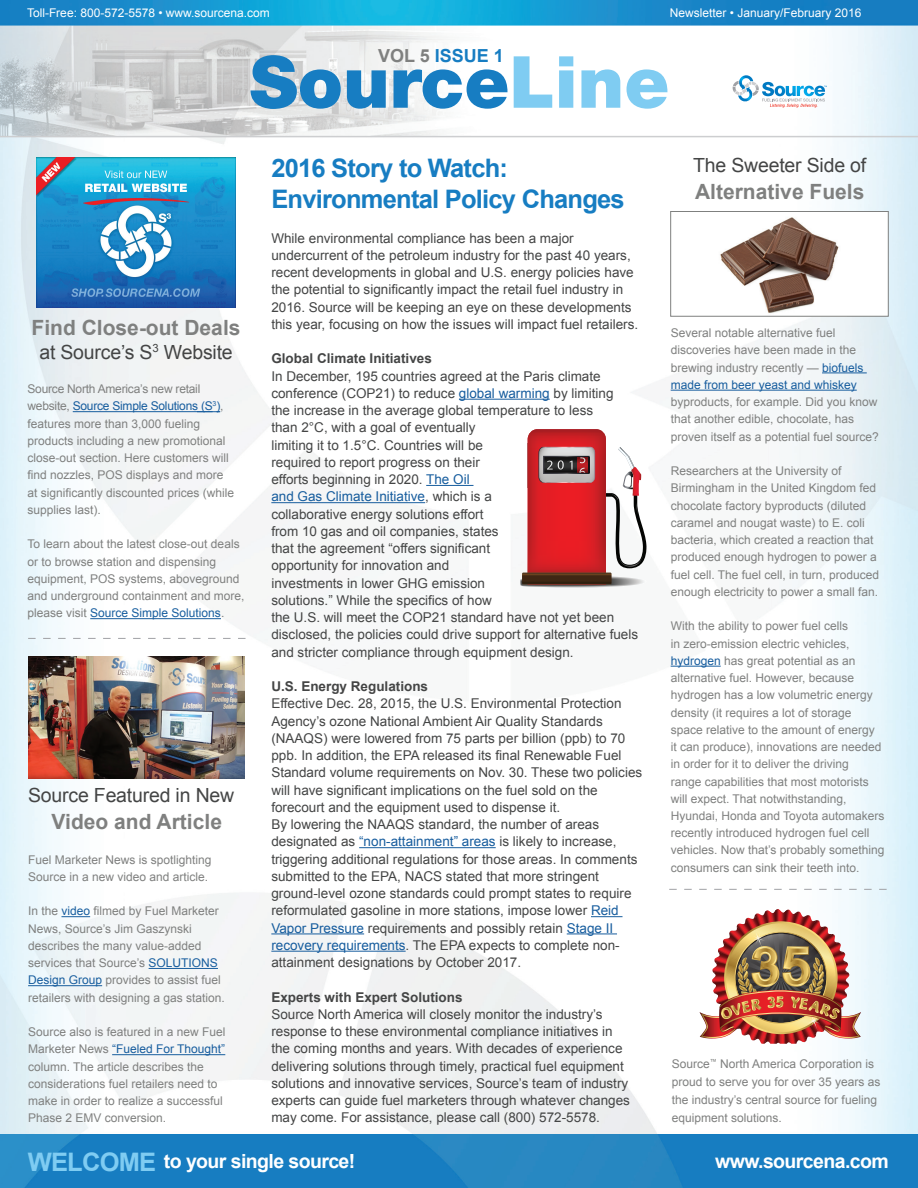
<style>
.page{position:relative;width:918px;height:1188px;background:#fff}
.page>*{position:absolute;margin:0;border:0;box-sizing:border-box;transform-origin:0 0}
.t1{font:700 25.5px/31.5px "Arial";letter-spacing:-.03em;color:#177dc2}
.t2{font:700 21px "Arial";color:#7f807f}
.t3{font:19.5px "Arial";letter-spacing:-.01em;color:#444545}
.t4{font:700 19.5px "Arial";letter-spacing:-.03em;color:#fff}
.t5{font:700 18px "Arial";color:#177dc2}
.t6{font:13.5px/17.2px "Arial";color:#444545}
.t7{font:700 13.5px "Arial";color:#444545}
.t8{font:12px/17.2px "Arial";color:#7f807f}
.t9{font:12px "Arial";color:#fff}
.s1{color:#7f807f}
.s2{color:#175d9e}
.s3{font-size:25.5px;color:#7fccf2}
</style>
<div class="page">
<img style="left:0;top:0;width:918px;height:1188px">
<svg style="left:251px;top:55px;width:90px;height:54px;background:#6ea8cf"></svg>
<svg style="left:347px;top:70px;width:39px;height:39px;background:#4b98cd"></svg>
<svg style="left:394px;top:69px;width:113px;height:40px"></svg>
<svg style="left:514px;top:56px;width:38px;height:52px"></svg>
<svg style="left:559px;top:56px;width:14px;height:52px"></svg>
<svg style="left:581px;top:69px;width:39px;height:39px"></svg>
<svg style="left:627px;top:69px;width:40px;height:40px"></svg>
<svg style="left:732px;top:75px;width:95px;height:33px"></svg>
<hr style="left:0;top:136px;width:918px;height:1px;background:#cdced0">
<hr style="left:459px;top:399px;width:91px;height:1px;background:#175d9e">
<hr style="left:426px;top:485px;width:47px;height:1px;background:#175d9e">
<hr style="left:271px;top:502px;width:154px;height:1px;background:#175d9e">
<hr style="left:359px;top:847px;width:137px;height:1px;background:#175d9e">
<hr style="left:591px;top:916px;width:32px;height:1px;background:#175d9e">
<hr style="left:271px;top:933px;width:93px;height:1px;background:#175d9e">
<hr style="left:567px;top:933px;width:50px;height:1px;background:#175d9e">
<hr style="left:271px;top:951px;width:135px;height:1px;background:#175d9e">
<hr style="left:822px;top:372px;width:45px;height:1px;background:#175d9e">
<hr style="left:671px;top:390px;width:186px;height:1px;background:#175d9e">
<hr style="left:671px;top:666px;width:50px;height:1px;background:#175d9e">
<svg style="left:28px;top:638px;width:218px;height:1px"></svg>
<hr style="left:73px;top:411px;width:140px;height:1px;background:#175d9e">
<hr style="left:90px;top:618px;width:131px;height:1px;background:#175d9e">
<img style="left:36px;top:158px;width:200px;height:150px">
<svg style="left:669px;top:889px;width:218px;height:1px"></svg>
<img style="left:700px;top:908px;width:161px;height:136px">
<svg style="left:61px;top:916px;width:29px;height:1px"></svg>
<hr style="left:149px;top:968px;width:69px;height:1px;background:#175d9e">
<hr style="left:28px;top:985px;width:74px;height:1px;background:#175d9e">
<hr style="left:112px;top:1054px;width:113px;height:1px;background:#175d9e">
<img style="left:28px;top:657px;width:216px;height:121px">
<svg style="left:521px;top:429px;width:125px;height:159px"></svg>
<div style="left:671px;top:212px;width:217px;height:104px;background:#fff"></div>
<img style="left:720px;top:217px;width:119px;height:96px">
<div style="left:670px;top:211px;width:219px;height:106px;border:1px solid #7f807f"></div>
<p class="t9" style="left:27px;top:4px;width:244px">Toll-Free: 800-572-5578 • www.sourcena.com</p>
<p class="t9" style="left:670px;top:4px;width:193px">Newsletter • January/February 2016</p>
<h3 class="t5" style="left:378px;top:44px;width:127px"><span class="s1">VOL 5</span> ISSUE 1</h3>
<h2 class="t2" style="left:32px;top:313px;width:210px">Find Close-out Deals</h2>
<h3 class="t3" style="left:39px;top:339px;width:195px">at Source’s S<sup>3</sup> Website</h3>
<p class="t8" style="left:28px;top:380px;width:208px">Source North America’s new retail website, <span class="s2">Source Simple Solutions (S</span><sup>3</sup><span class="s2">)</span>, features more than 3,000 fueling products including a new promotional close-out section. Here customers will find nozzles, POS displays and more at significantly discounted prices (while supplies last).</p>
<p class="t8" style="left:28px;top:536px;width:219px">To learn about the latest close-out deals or to browse station and dispensing equipment, POS systems, aboveground and underground containment and more, please visit <span class="s2">Source Simple Solutions</span>.</p>
<h3 class="t3" style="left:28px;top:783px;width:208px">Source Featured in New</h3>
<h2 class="t2" style="left:52px;top:808px;width:172px">Video and Article</h2>
<p class="t8" style="left:28px;top:851px;width:185px">Fuel Marketer News is spotlighting<br>Source in a new video and article.</p>
<p class="t8" style="left:28px;top:903px;width:198px">In the <span class="s2">video</span> filmed by Fuel Marketer News, Source’s Jim Gaszynski describes the many value-added services that Source’s <span class="s2">SOLUTIONS Design Group</span> provides to assist fuel retailers with designing a gas station.</p>
<p class="t8" style="left:28px;top:1023px;width:199px">Source also is featured in a new Fuel Marketer News <span class="s2">“Fueled For Thought” </span>column. The article describes the considerations fuel retailers need to make in order to realize a successful Phase 2 EMV conversion.</p>
<h1 class="t1" style="left:271px;top:153px;width:355px">2016 Story to Watch:<br>Environmental Policy Changes</h1>
<p class="t6" style="left:271px;top:229px;width:368px">While environmental compliance has been a major undercurrent of the petroleum industry for the past 40 years, recent developments in global and U.S. energy policies have the potential to significantly impact the retail fuel industry in 2016. Source will be keeping an eye on these developments this year, focusing on how the issues will impact fuel retailers.</p>
<p class="t7" style="left:271px;top:350px;width:162px">Global Climate Initiatives</p>
<p class="t6" style="left:271px;top:367px;width:368px">In December, 195 countries agreed at the Paris climate conference (COP21) to reduce <span class="s2">global warming</span> by limiting<br>the increase in the average global temperature to less<br>than 2°C, with a goal of eventually<br>limiting it to 1.5°C. Countries will be<br>required to report progress on their<br>efforts beginning in 2020. <span class="s2">The Oil<br>and Gas Climate Initiative</span>, which is a<br>collaborative energy solutions effort<br>from 10 gas and oil companies, states<br>that the agreement “offers significant<br>opportunity for innovation and<br>investments in lower GHG emission<br>solutions.” While the specifics of how<br>the U.S. will meet the COP21 standard have not yet been disclosed, the policies could drive support for alternative fuels and stricter compliance through equipment design.</p>
<p class="t7" style="left:271px;top:677px;width:158px">U.S. Energy Regulations</p>
<p class="t6" style="left:271px;top:695px;width:372px">Effective Dec. 28, 2015, the U.S. Environmental Protection Agency’s ozone National Ambient Air Quality Standards (NAAQS) were lowered from 75 parts per billion (ppb) to 70 ppb. In addition, the EPA released its final Renewable Fuel Standard volume requirements on Nov. 30. These two policies will have significant implications on the fuel sold on the forecourt and the equipment used to dispense it.<br>By lowering the NAAQS standard, the number of areas designated as <span class="s2">“non-attainment” areas</span> is likely to increase, triggering additional regulations for those areas. In comments submitted to the EPA, NACS stated that more stringent ground-level ozone standards could prompt states to require reformulated gasoline in more stations, impose lower <span class="s2">Reid Vapor Pressure</span> requirements and possibly retain <span class="s2">Stage II recovery requirements</span>. The EPA expects to complete non&shy;attainment designations by October 2017.</p>
<p class="t7" style="left:271px;top:988px;width:193px">Experts with Expert Solutions</p>
<p class="t6" style="left:271px;top:1006px;width:360px">Source North America will closely monitor the industry’s response to these environmental compliance initiatives in the coming months and years. With decades of experience delivering solutions through timely, practical fuel equipment solutions and innovative services, Source’s team of industry experts can guide fuel marketers through whatever changes may come. For assistance, please call (800) 572-5578.</p>
<h3 class="t3" style="left:693px;top:153px;width:175px">The Sweeter Side of</h3>
<h2 class="t2" style="left:695px;top:178px;width:171px">Alternative Fuels</h2>
<p class="t8" style="left:671px;top:324px;width:194px">Several notable alternative fuel discoveries have been made in the brewing industry recently — <span class="s2">biofuels made from beer yeast and whiskey</span></p>
<p class="t8" style="left:671px;top:393px;width:210px">byproducts, for example. Did you know that another edible, chocolate, has proven itself as a potential fuel source?</p>
<p class="t8" style="left:671px;top:462px;width:210px">Researchers at the University of Birmingham in the United Kingdom fed chocolate factory byproducts (diluted caramel and nougat waste) to E. coli bacteria, which created a reaction that produced enough hydrogen to power a fuel cell. The fuel cell, in turn, produced enough electricity to power a small fan.</p>
<p class="t8" style="left:671px;top:618px;width:215px">With the ability to power fuel cells<br>in zero-emission electric vehicles, <span class="s2">hydrogen</span> has great potential as an alternative fuel. However, because hydrogen has a low volumetric energy density (it requires a lot of storage space relative to the amount of energy<br>it can produce), innovations are needed in order for it to deliver the driving<br>range capabilities that most motorists will expect. That notwithstanding, Hyundai, Honda and Toyota automakers recently introduced hydrogen fuel cell vehicles. Now that’s probably something consumers can sink their teeth into.</p>
<p class="t8" style="left:672px;top:1055px;width:210px;line-height:18px">Source<sup>™</sup> North America Corporation is proud to serve you for over 35 years as the industry’s central source for fueling equipment solutions.</p>
<h3 class="t4" style="left:28px;top:1149px;width:329px"><span class="s3">WELCOME</span> to your single source!</h3>
<h3 class="t4" style="left:715px;top:1149px;width:175px">www.sourcena.com</h3>
</div>
